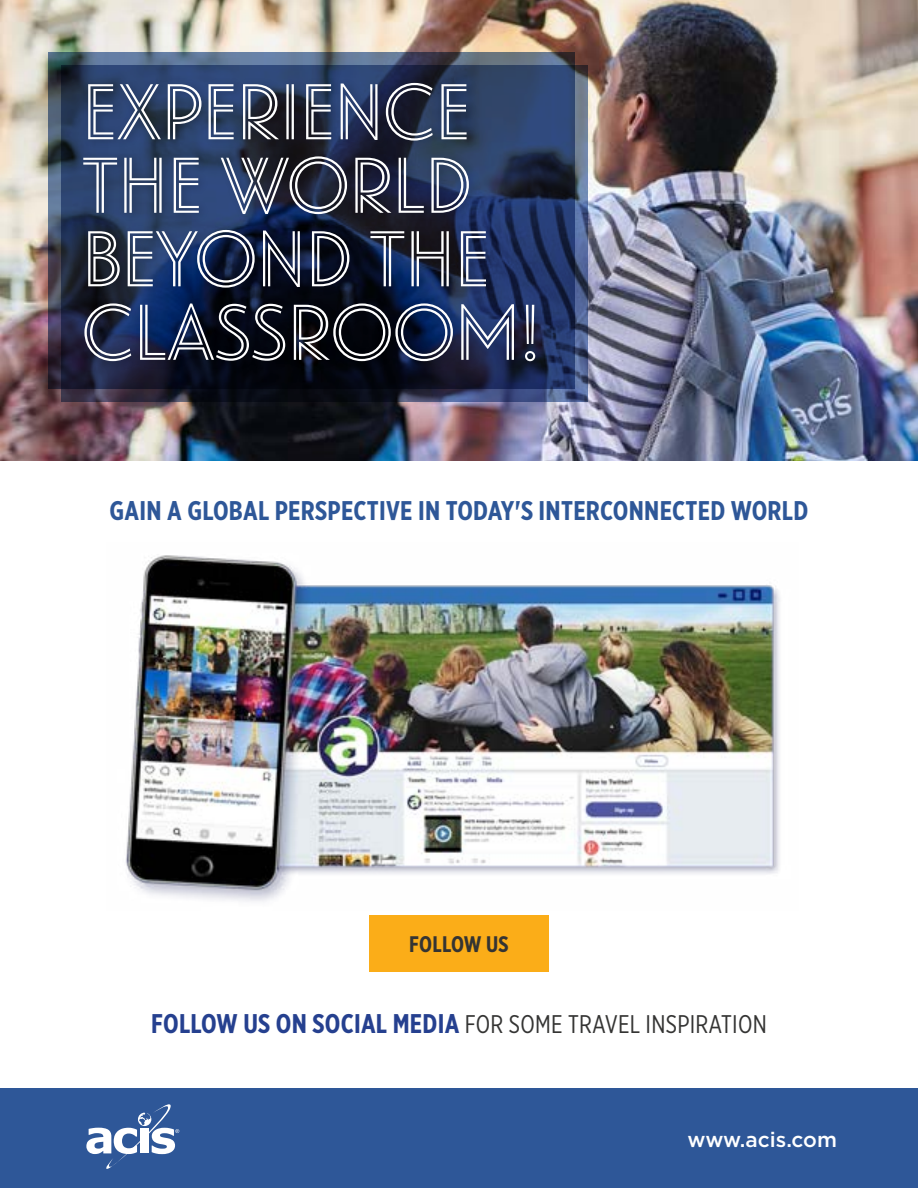
<style>
.page{position:relative;width:918px;height:1188px;background:#fff}
.page>*{position:absolute;margin:0;border:0;box-sizing:border-box;transform-origin:0 0}
.t1{font:76.5px/73.5px "Landmark Inline";letter-spacing:-.03em;color:#fff}
.t2{font:700 27px "Gotham X Narrow";letter-spacing:.01em;color:#2e5798}
.t3{font:25.5px "Gotham X Narrow";letter-spacing:.01em;color:#343433}
.t4{font:700 22.5px "Gotham X Narrow";letter-spacing:.005em;color:#343433}
.t5{font:500 21px "Gotham";color:#fff}
.s1{font-weight:700;font-size:27px;color:#25408f}
</style>
<div class="page">
<img style="left:0;top:0;width:918px;height:460px">
<div style="left:0;top:1088px;width:918px;height:100px;background:#2e5798"></div>
<svg style="left:48px;top:53px;width:527px;height:336px;background:#515f74"></svg>
<svg style="left:61px;top:65px;width:527px;height:337px;background:#253150"></svg>
<div style="left:78px;top:76px;width:468px;height:294px;background:#000;opacity:.25"></div>
<svg style="left:86px;top:1104px;width:93px;height:65px"></svg>
<div style="left:369px;top:915px;width:180px;height:56px;background:#fbad18"></div>
<img style="left:125px;top:555px;width:655px;height:347px">
<h1 class="t1" style="left:81px;top:74px;width:462px">EXPERIENCE<br>THE WORLD<br>BEYOND THE<br>CLASSROOM!</h1>
<p class="t2" style="left:110px;top:494px;width:700px">GAIN A GLOBAL PERSPECTIVE IN TODAY'S INTERCONNECTED WORLD</p>
<p class="t4" style="left:409px;top:930px;width:101px">FOLLOW US</p>
<p class="t3" style="left:151px;top:1009px;width:617px"><span class="s1">FOLLOW US ON SOCIAL MEDIA</span> FOR SOME TRAVEL INSPIRATION</p>
<p class="t5" style="left:688px;top:1125px;width:151px">www.acis.com</p>
</div>
